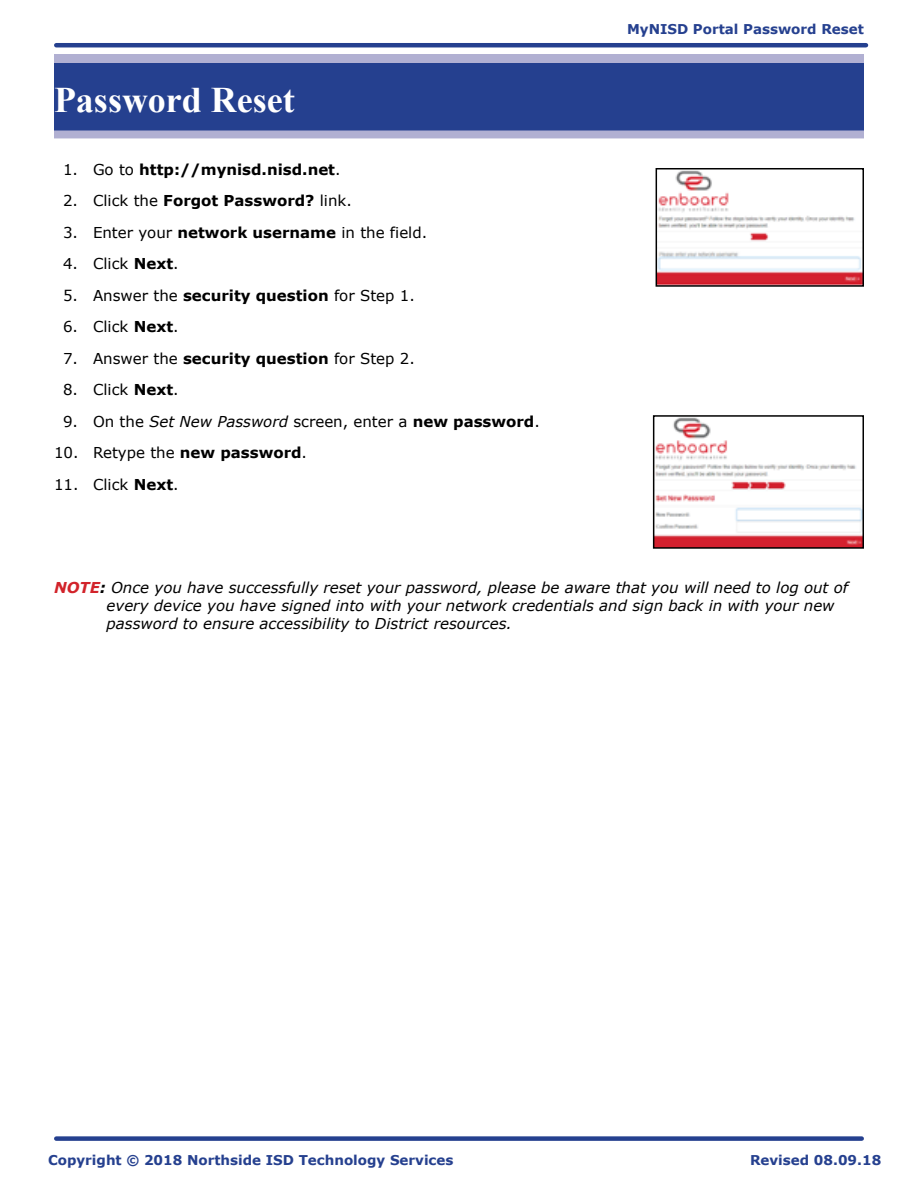
<style>
.page{position:relative;width:918px;height:1188px;background:#fff}
.page>*{position:absolute;margin:0;border:0;box-sizing:border-box;transform-origin:0 0}
.t1{font:700 36px "Times New Roman";color:#fff}
.t2{font:15px "Verdana";color:#000}
.t3{font:italic 15px/18px "Verdana";color:#000}
.t4{font:700 15px "Verdana";color:#000}
.t5{font:700 13.5px "Verdana";color:#25408f}
.s1{font-weight:400}
.s2{font-weight:700}
.s3{font-style:italic}
.s4{font-weight:700;color:#d2232a}
</style>
<div class="page">
<div style="left:56px;top:1136px;width:806px;height:5px;background:#25408f"></div>
<hr style="left:56px;top:43px;width:810px;height:4px;background:#25408f">
<div style="left:54px;top:54px;width:810px;height:10px;background:#b1b0d2"></div>
<div style="left:54px;top:128px;width:810px;height:10px;background:#b1b0d2"></div>
<div style="left:54px;top:63px;width:810px;height:67px;background:#25408f"></div>
<img style="left:659px;top:171px;width:202px;height:113px">
<div style="left:656px;top:168px;width:208px;height:119px;border:2px solid #000"></div>
<img style="left:656px;top:418px;width:205px;height:128px">
<div style="left:653px;top:415px;width:211px;height:134px;border:2px solid #000"></div>
<h1 class="t1" style="left:54px;top:74px;width:242px">Password Reset</h1>
<p class="t4" style="left:63px;top:159px;width:279px"><span class="s1">1. Go to</span> http://mynisd.nisd.net<span class="s1">.</span></p>
<p class="t2" style="left:63px;top:190px;width:290px">2. Click the <span class="s2">Forgot Password?</span> link.</p>
<p class="t2" style="left:63px;top:222px;width:366px">3. Enter your <span class="s2">network username</span> in the field.</p>
<p class="t2" style="left:63px;top:253px;width:117px">4. Click <span class="s2">Next</span>.</p>
<p class="t2" style="left:63px;top:285px;width:353px">5. Answer the <span class="s2">security question</span> for Step 1.</p>
<p class="t2" style="left:63px;top:316px;width:117px">6. Click <span class="s2">Next</span>.</p>
<p class="t2" style="left:63px;top:348px;width:353px">7. Answer the <span class="s2">security question</span> for Step 2.</p>
<p class="t2" style="left:63px;top:379px;width:117px">8. Click <span class="s2">Next</span>.</p>
<p class="t2" style="left:63px;top:411px;width:478px">9. On the <span class="s3">Set New Password</span> screen, enter a <span class="s2">new password</span>.</p>
<p class="t2" style="left:54px;top:442px;width:255px">10. Retype the <span class="s2">new password</span>.</p>
<p class="t2" style="left:54px;top:474px;width:126px">11. Click <span class="s2">Next</span>.</p>
<p class="t5" style="left:627px;top:20px;width:238px">MyNISD Portal Password Reset</p>
<p class="t3" style="left:107px;top:579px;width:743px;text-indent:-52px"><span class="s4">NOTE</span><span class="s2">:</span> Once you have successfully reset your password, please be aware that you will need to log out of every device you have signed into with your network credentials and sign back in with your new password to ensure accessibility to District resources.</p>
<p class="t5" style="left:48px;top:1151px;width:407px">Copyright © 2018 Northside ISD Technology Services</p>
<p class="t5" style="left:750px;top:1151px;width:133px">Revised 08.09.18</p>
</div>
